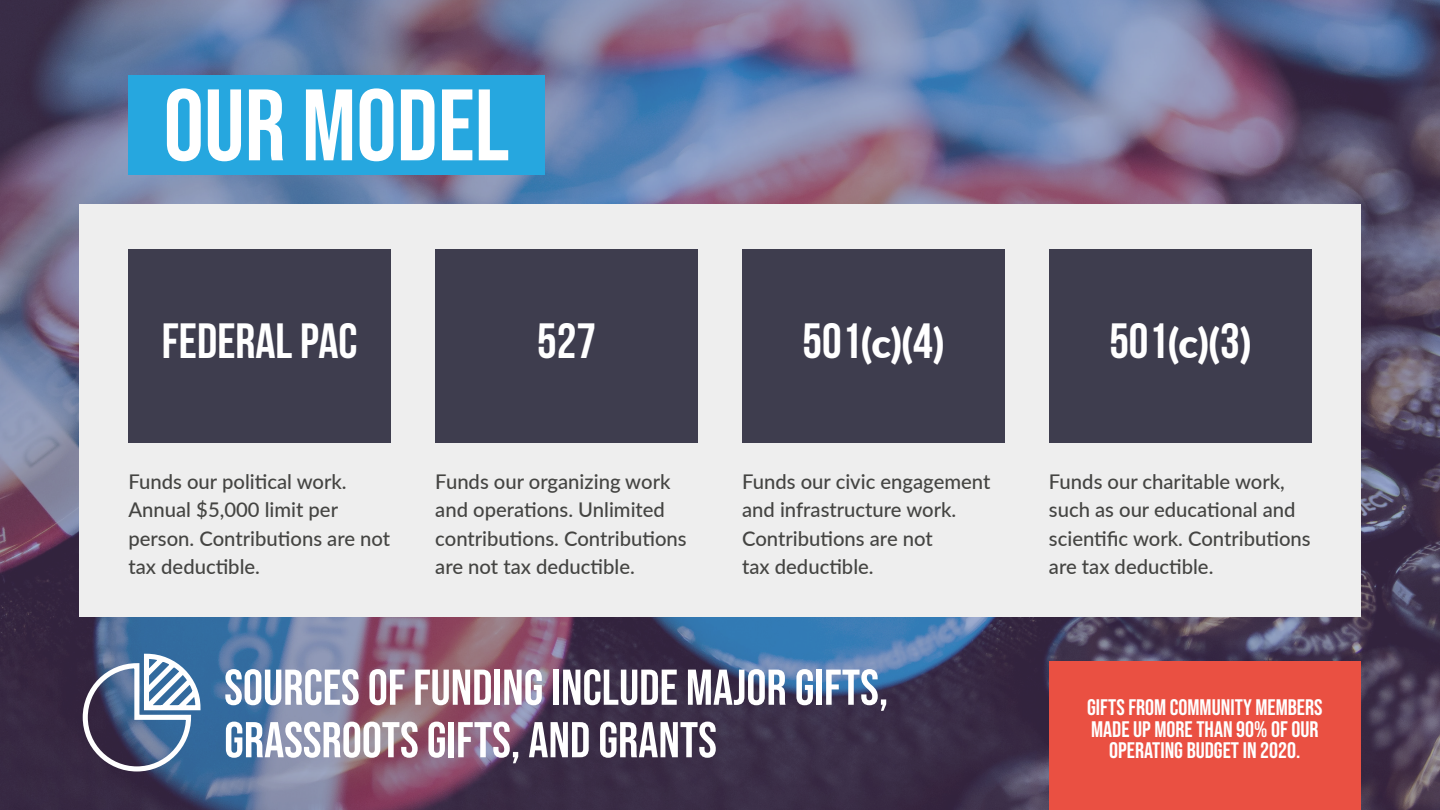
<style>
.page{position:relative;width:1440px;height:810px;background:#fff}
.page>*{position:absolute;margin:0;border:0;box-sizing:border-box;transform-origin:0 0}
._135_Header_C_Bebas{font:101.25px "Bebas Neue";color:#fff}
._67_Content_Bebas_Ne{font:50.25px/52.5px "Bebas Neue";color:#fff}
.t1{font:700 49.5px "Bebas Neue";color:#fff}
.t2{font:900 40.5px "Lato";color:#fff}
._25_Content_C_Bebas{font:22.5px/21.8px "Bebas Neue";color:#fff;text-align:center}
._22_Content_Titilliu{font:500 20.25px/28.5px "Lato";color:#444442}
.s1{font-family:"Bebas Neue";font-weight:700;font-size:49.5px}
</style>
<div class="page">
<img style="left:0;top:0;width:1440px;height:810px">
<div style="left:79px;top:204px;width:1282px;height:412px;background:#eee"></div>
<div style="left:1049px;top:662px;width:312px;height:148px;background:#ea5042"></div>
<div style="left:1049px;top:249px;width:263px;height:194px;background:#3e3d4e"></div>
<div style="left:742px;top:249px;width:263px;height:194px;background:#3e3d4e"></div>
<div style="left:435px;top:249px;width:263px;height:194px;background:#3e3d4e"></div>
<div style="left:128px;top:249px;width:263px;height:194px;background:#3e3d4e"></div>
<div style="left:128px;top:75px;width:416px;height:100px;background:#26a7df"></div>
<svg style="left:80px;top:651px;width:123px;height:123px"></svg>
<p class="_135_Header_C_Bebas" style="left:164px;top:68px;width:347px">OUR MODEL</p>
<p class="t1" style="left:162px;top:314px;width:197px">FEDERAL PAC</p>
<p class="t1" style="left:537px;top:314px;width:60px">527</p>
<p class="t2" style="left:803px;top:313px;width:143px"><span class="s1">501</span>(c)(<span class="s1">4</span>)</p>
<p class="t2" style="left:1109px;top:313px;width:143px"><span class="s1">501</span>(c)(<span class="s1">3</span>)</p>
<p class="_22_Content_Titilliu" style="left:128px;top:466px;width:263px">Funds our political work.<br>Annual $5,000 limit per person. Contributions are not tax deductible.</p>
<p class="_22_Content_Titilliu" style="left:435px;top:466px;width:253px">Funds our organizing work and operations. Unlimited contributions. Contributions are not tax deductible.</p>
<p class="_22_Content_Titilliu" style="left:742px;top:466px;width:250px">Funds our civic engagement and infrastructure work.<br>Contributions are not<br>tax deductible.</p>
<p class="_22_Content_Titilliu" style="left:1049px;top:466px;width:263px">Funds our charitable work, such as our educational and scientific work. Contributions are tax deductible.</p>
<p class="_67_Content_Bebas_Ne" style="left:224px;top:661px;width:666px">SOURCES OF FUNDING INCLUDE MAJOR GIFTS,<br>GRASSROOTS GIFTS, AND GRANTS</p>
<p class="_25_Content_C_Bebas" style="left:1087px;top:696px;width:237px">GIFTS FROM COMMUNITY MEMBERS<br>MADE UP MORE THAN 90% OF OUR<br>OPERATING BUDGET IN 2020.</p>
</div>
